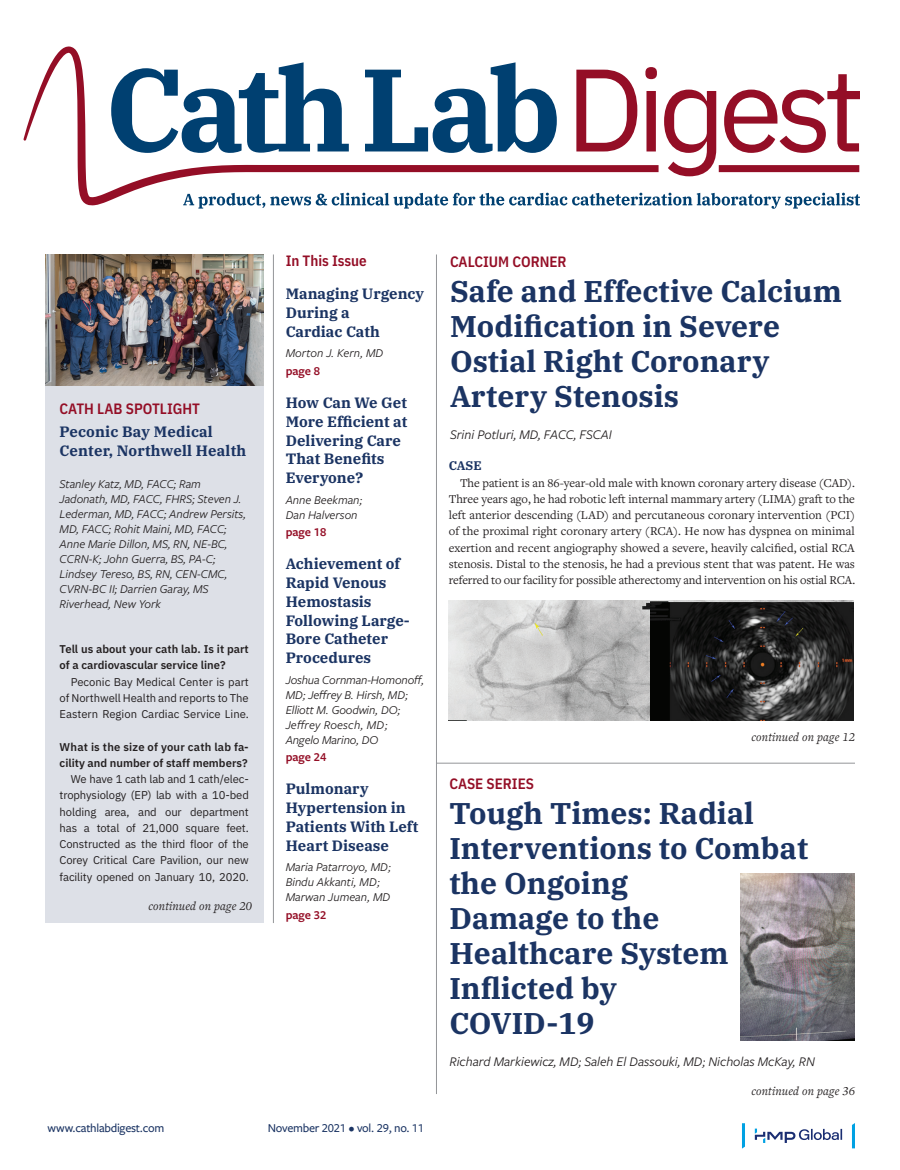
<style>
.page{position:relative;width:900px;height:1170px;background:#fff}
.page>*{position:absolute;margin:0;border:0;box-sizing:border-box;transform-origin:0 0}
.t1{font:700 30px/35px "IBM Plex Serif";color:#1b3463}
.t2{font:700 15px/18.8px "IBM Plex Serif";color:#1b3463}
.t3{font:600 15px "IBM Plex Sans Cond";color:#940e26}
.t4{font:italic 13.75px "Freight Sans Pro";color:#231f20}
.t5{font:12.5px/16.2px "Freight Text Pro";letter-spacing:-.01em;color:#231f20;text-align:justify}
.t6{font:italic 12.5px/15px "Freight Sans Pro";color:#231f20}
.t7{font:italic 12.5px "Freight Text Pro";letter-spacing:.01em;color:#231f20}
.t8{font:500 12.5px "Freight Sans Pro";letter-spacing:-.02em;color:#1b3463}
.t9{font:600 12.5px "Freight Sans Pro";color:#940e26}
.t10{font:700 12.5px "IBM Plex Serif";color:#1b3463}
.t11{font:11.25px/16.2px "IBM Plex Sans";letter-spacing:-.01em;color:#231f20;text-align:justify}
.t12{font:600 11.25px/16.2px "IBM Plex Sans";color:#231f20}
</style>
<div class="page">
<svg style="left:23px;top:46px;width:88px;height:160px"></svg>
<svg style="left:111px;top:62px;width:749px;height:147px"></svg>
<svg style="left:852px;top:1123px;width:3px;height:25px"></svg>
<svg style="left:742px;top:1123px;width:3px;height:26px"></svg>
<svg style="left:755px;top:1129px;width:87px;height:14px"></svg>
<hr style="left:436px;top:254px;width:1px;height:840px;background:#939598">
<hr style="left:273px;top:254px;width:1px;height:669px;background:#939598">
<div style="left:45px;top:254px;width:218px;height:669px;background:#dde0e7"></div>
<img style="left:45px;top:254px;width:218px;height:131px">
<hr style="left:436px;top:763px;width:419px;height:1px;background:#939598">
<img style="left:449px;top:600px;width:404px;height:120px">
<img style="left:741px;top:873px;width:114px;height:167px">
<p class="t3" style="left:60px;top:397px;width:142px">CATH LAB SPOTLIGHT</p>
<p class="t2" style="left:60px;top:421px;width:188px">Peconic Bay Medical<br>Center, Northwell Health</p>
<p class="t6" style="left:60px;top:475px;width:188px">Stanley Katz, MD, FACC; Ram<br>Jadonath, MD, FACC, FHRS; Steven J.<br>Lederman, MD, FACC; Andrew Persits,<br>MD, FACC; Rohit Maini, MD, FACC;<br>Anne Marie Dillon, MS, RN, NE-BC,<br>CCRN-K; John Guerra, BS, PA-C;<br>Lindsey Tereso, BS, RN, CEN-CMC,<br>CVRN-BC II; Darrien Garay, MS<br>Riverhead, New York</p>
<p class="t12" style="left:60px;top:640px;width:191px">Tell us about your cath lab. Is it part of a cardiovascular service line?</p>
<p class="t11" style="left:60px;top:673px;width:191px;text-indent:11px">Peconic Bay Medical Center is part of Northwell Health and reports to The Eastern Region Cardiac Service Line.</p>
<p class="t12" style="left:60px;top:738px;width:191px">What is the size of your cath lab fa&shy;cility and number of staff members?</p>
<p class="t11" style="left:60px;top:770px;width:191px;text-indent:11px">We have 1 cath lab and 1 cath/elec&shy;trophysiology (EP) lab with a 10-bed holding area, and our department has a total of 21,000 square feet.<br>Constructed as the third floor of the Corey Critical Care Pavilion, our new facility opened on January 10, 2020.</p>
<p class="t7" style="left:148px;top:898px;width:105px">continued on page 20</p>
<p class="t3" style="left:286px;top:249px;width:83px">In This Issue</p>
<p class="t2" style="left:286px;top:283px;width:140px">Managing Urgency<br>During a<br>Cardiac Cath</p>
<p class="t6" style="left:286px;top:345px;width:99px">Morton J. Kern, MD</p>
<p class="t9" style="left:286px;top:362px;width:36px">page 8</p>
<p class="t2" style="left:286px;top:392px;width:123px">How Can We Get<br>More Efficient at<br>Delivering Care<br>That Benefits<br>Everyone?</p>
<p class="t6" style="left:286px;top:492px;width:79px">Anne Beekman;<br>Dan Halverson</p>
<p class="t9" style="left:286px;top:524px;width:42px">page 18</p>
<p class="t2" style="left:286px;top:553px;width:126px">Achievement of<br>Rapid Venous<br>Hemostasis<br>Following Large-<br>Bore Catheter<br>Procedures</p>
<p class="t6" style="left:286px;top:672px;width:140px">Joshua Cornman-Homonoff,<br>MD; Jeffrey B. Hirsh, MD;<br>Elliott M. Goodwin, DO;<br>Jeffrey Roesch, MD;<br>Angelo Marino, DO</p>
<p class="t9" style="left:286px;top:749px;width:42px">page 24</p>
<p class="t2" style="left:286px;top:778px;width:134px">Pulmonary<br>Hypertension in<br>Patients With Left<br>Heart Disease</p>
<p class="t6" style="left:286px;top:859px;width:107px">Maria Patarroyo, MD;<br>Bindu Akkanti, MD;<br>Marwan Jumean, MD</p>
<p class="t9" style="left:286px;top:906px;width:42px">page 32</p>
<p class="t8" style="left:48px;top:1120px;width:118px">www.cathlabdigest.com</p>
<p class="t8" style="left:268px;top:1120px;width:158px">November 2021 • vol. 29, no. 11</p>
<p class="t3" style="left:450px;top:250px;width:118px">CALCIUM CORNER</p>
<h1 class="t1" style="left:450px;top:272px;width:393px">Safe and Effective Calcium<br>Modification in Severe<br>Ostial Right Coronary<br>Artery Stenosis</h1>
<p class="t4" style="left:450px;top:426px;width:164px">Srini Potluri, MD, FACC, FSCAI</p>
<p class="t10" style="left:449px;top:456px;width:34px">CASE</p>
<p class="t5" style="left:449px;top:474px;width:408px;text-indent:11px">The patient is an 86-year-old male with known coronary artery disease (CAD).<br>Three years ago, he had robotic left internal mammary artery (LIMA) graft to the left anterior descending (LAD) and percutaneous coronary intervention (PCI) of the proximal right coronary artery (RCA). He now has dyspnea on minimal exertion and recent angiography showed a severe, heavily calcified, ostial RCA stenosis. Distal to the stenosis, he had a previous stent that was patent. He was referred to our facility for possible atherectomy and intervention on his ostial RCA.</p>
<p class="t7" style="left:751px;top:729px;width:105px">continued on page 12</p>
<p class="t3" style="left:449px;top:772px;width:86px">CASE SERIES</p>
<h1 class="t1" style="left:449px;top:794px;width:360px">Tough Times: Radial<br>Interventions to Combat the Ongoing<br>Damage to the<br>Healthcare System<br>Inflicted by<br>COVID-19</h1>
<p class="t4" style="left:449px;top:1053px;width:367px">Richard Markiewicz, MD; Saleh El Dassouki, MD; Nicholas McKay, RN</p>
<p class="t7" style="left:751px;top:1082px;width:105px">continued on page 36</p>
</div>
